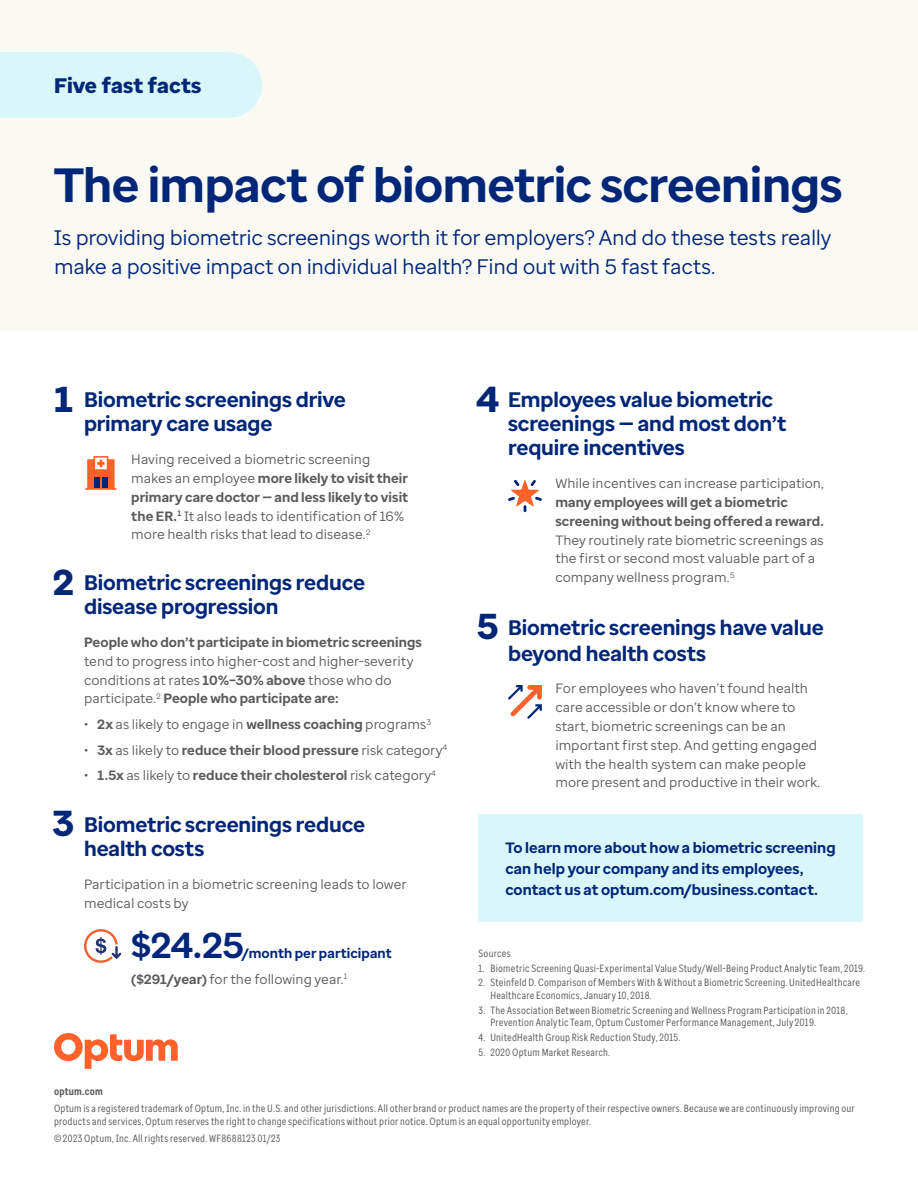
<style>
.page{position:relative;width:918px;height:1188px;background:#fff}
.page>*{position:absolute;margin:0;border:0;box-sizing:border-box;transform-origin:0 0}
.Headline{font:700 48px "Optum Sans";letter-spacing:-.01em;color:#002677}
.Body{font:700 36px "Optum Sans";color:#002677}
.Subhead{font:800 36px "Optum Sans";color:#002677}
.Subhead-2{font:700 21px/24px "Optum Sans";letter-spacing:-.01em;color:#002677}
.Intro{font:21px/28.5px "Optum Sans";letter-spacing:-.015em;color:#002677}
.Headline-2{font:800 21px "Optum Sans";color:#002677}
.Call_to_action{font:700 15px/21px "Optum Sans";color:#002677}
.Body-2{font:13.5px/18.9px "Optum Sans";color:#5a5a5a}
.t1{font:700 13.5px "Optum Sans";letter-spacing:.005em;color:#5a5a5a}
.Body-3{font:700 13.5px "Optum Sans";letter-spacing:.005em;color:#002677}
.Legal{font:10.5px/12.6px "Optum Sans Cond";letter-spacing:.02em;color:#5a5a5a}
.Legal-2{font:700 10.5px "Optum Sans Cond";letter-spacing:.02em;color:#5a5a5a}
.Footnote_-_Multiple{font:10.5px "Optum Sans Cond";letter-spacing:.02em;color:#5a5a5a}
.s1{font-weight:700}
.s2{font-weight:400}
</style>
<div class="page">
<div style="left:0;top:0;width:918px;height:330px;background:#fbf9f4"></div>
<div style="left:0;top:53px;width:229px;height:65px;background:#d9f6fa"></div>
<div style="left:197px;top:53px;width:65px;height:65px;background:#d9f6fa;border-radius:50%"></div>
<svg style="left:85px;top:456px;width:32px;height:34px"></svg>
<div style="left:95px;top:477px;width:5px;height:11px;background:#002677"></div>
<div style="left:102px;top:477px;width:5px;height:11px;background:#002677"></div>
<svg style="left:84px;top:929px;width:37px;height:34px"></svg>
<svg style="left:54px;top:1033px;width:124px;height:36px"></svg>
<svg style="left:508px;top:685px;width:34px;height:34px"></svg>
<svg style="left:508px;top:480px;width:34px;height:32px"></svg>
<div style="left:478px;top:814px;width:385px;height:108px;background:#d9f6fa"></div>
<p class="Headline-2" style="left:54px;top:72px;width:149px">Five fast facts</p>
<p class="Headline" style="left:54px;top:154px;width:790px">The impact of biometric screenings</p>
<p class="Intro" style="left:54px;top:223px;width:779px">Is providing biometric screenings worth it for employers? And do these tests really make a positive impact on individual health? Find out with 5 fast facts.</p>
<p class="Subhead" style="left:55px;top:376px;width:20px">1</p>
<p class="Subhead-2" style="left:84px;top:388px;width:263px">Biometric screenings drive primary care usage</p>
<p class="Body-2" style="left:131px;top:450px;width:278px">Having received a biometric screening makes an employee <span class="s1">more likely to visit their primary care doctor — and less likely to visit the ER.</span><sup>1</sup> It also leads to identification of 16% more health risks that lead to disease.<sup>2</sup></p>
<p class="Subhead" style="left:54px;top:559px;width:22px">2</p>
<p class="Subhead-2" style="left:84px;top:571px;width:283px">Biometric screenings reduce disease progression</p>
<p class="Body-2" style="left:84px;top:632px;width:339px"><span class="s1">People who don’t participate in biometric screenings </span>tend to progress into higher-cost and higher-severity conditions at rates <span class="s1">10%–30% above</span> those who do participate.<sup>2</sup> <span class="s1">People who participate are:</span></p>
<p class="Body-2" style="left:84px;top:715px;width:349px">• <span class="s1">2x</span> as likely to engage in <span class="s1">wellness coaching</span> programs<sup>3</sup></p>
<p class="t1" style="left:84px;top:741px;width:365px"><span class="s2">•</span> 3x <span class="s2">as likely to</span> reduce their blood pressure <span class="s2">risk category</span><sup>4</sup></p>
<p class="t1" style="left:84px;top:767px;width:353px"><span class="s2">•</span> 1.5x <span class="s2">as likely to</span> reduce their cholesterol <span class="s2">risk category</span><sup>4</sup></p>
<p class="Subhead" style="left:53px;top:800px;width:23px">3</p>
<p class="Subhead-2" style="left:84px;top:813px;width:283px">Biometric screenings reduce health costs</p>
<p class="Body-2" style="left:84px;top:874px;width:324px">Participation in a biometric screening leads to lower medical costs by</p>
<p class="Body" style="left:131px;top:922px;width:114px">$24.25</p>
<p class="Body-3" style="left:243px;top:944px;width:151px">/month per participant</p>
<p class="Body-2" style="left:131px;top:969px;width:218px"><span class="s1">($291/year)</span> for the following year.<sup>1</sup></p>
<p class="Subhead" style="left:476px;top:376px;width:24px">4</p>
<p class="Subhead-2" style="left:508px;top:388px;width:280px">Employees value biometric screenings — and most don’t require incentives</p>
<p class="Body-2" style="left:555px;top:474px;width:270px">While incentives can increase participation, <span class="s1">many employees will get a biometric screening without being offered a reward.<br></span>They routinely rate biometric screenings as the first or second most valuable part of a company wellness program.<sup>5</sup></p>
<p class="Subhead" style="left:477px;top:603px;width:23px">5</p>
<p class="Subhead-2" style="left:508px;top:615px;width:317px;line-height:25.2px">Biometric screenings have value beyond health costs</p>
<p class="Body-2" style="left:555px;top:679px;width:266px">For employees who haven’t found health care accessible or don’t know where to start, biometric screenings can be an important first step. And getting engaged with the health system can make people more present and productive in their work.</p>
<p class="Call_to_action" style="left:505px;top:837px;width:332px">To learn more about how a biometric screening can help your company and its employees, contact us at optum.com/business.contact.</p>
<p class="Footnote_-_Multiple" style="left:478px;top:947px;width:34px">Sources</p>
<p class="Legal" style="left:478px;top:962px;width:388px">1. Biometric Screening Quasi-Experimental Value Study/Well-Being Product Analytic Team, 2019.</p>
<p class="Legal" style="left:490px;top:976px;width:371px;text-indent:-12px">2. Steinfeld D. Comparison of Members With &amp; Without a Biometric Screening. UnitedHealthcare<br>Healthcare Economics, January 10, 2018.</p>
<p class="Legal" style="left:490px;top:1004px;width:359px;text-indent:-12px">3. The Association Between Biometric Screening and Wellness Program Participation in 2018,<br>Prevention Analytic Team, Optum Customer Performance Management, July 2019.</p>
<p class="Legal" style="left:478px;top:1031px;width:203px">4. UnitedHealth Group Risk Reduction Study, 2015.</p>
<p class="Legal" style="left:478px;top:1046px;width:133px">5. 2020 Optum Market Research.</p>
<p class="Legal-2" style="left:54px;top:1085px;width:50px">optum.com</p>
<p class="Legal" style="left:54px;top:1102px;width:802px">Optum is a registered trademark of Optum, Inc. in the U.S. and other jurisdictions. All other brand or product names are the property of their respective owners. Because we are continuously improving our products and services, Optum reserves the right to change specifications without prior notice. Optum is an equal opportunity employer.</p>
<p class="Legal" style="left:54px;top:1131px;width:228px">© 2023 Optum, Inc. All rights reserved. WF8688123 01/23</p>
</div>
